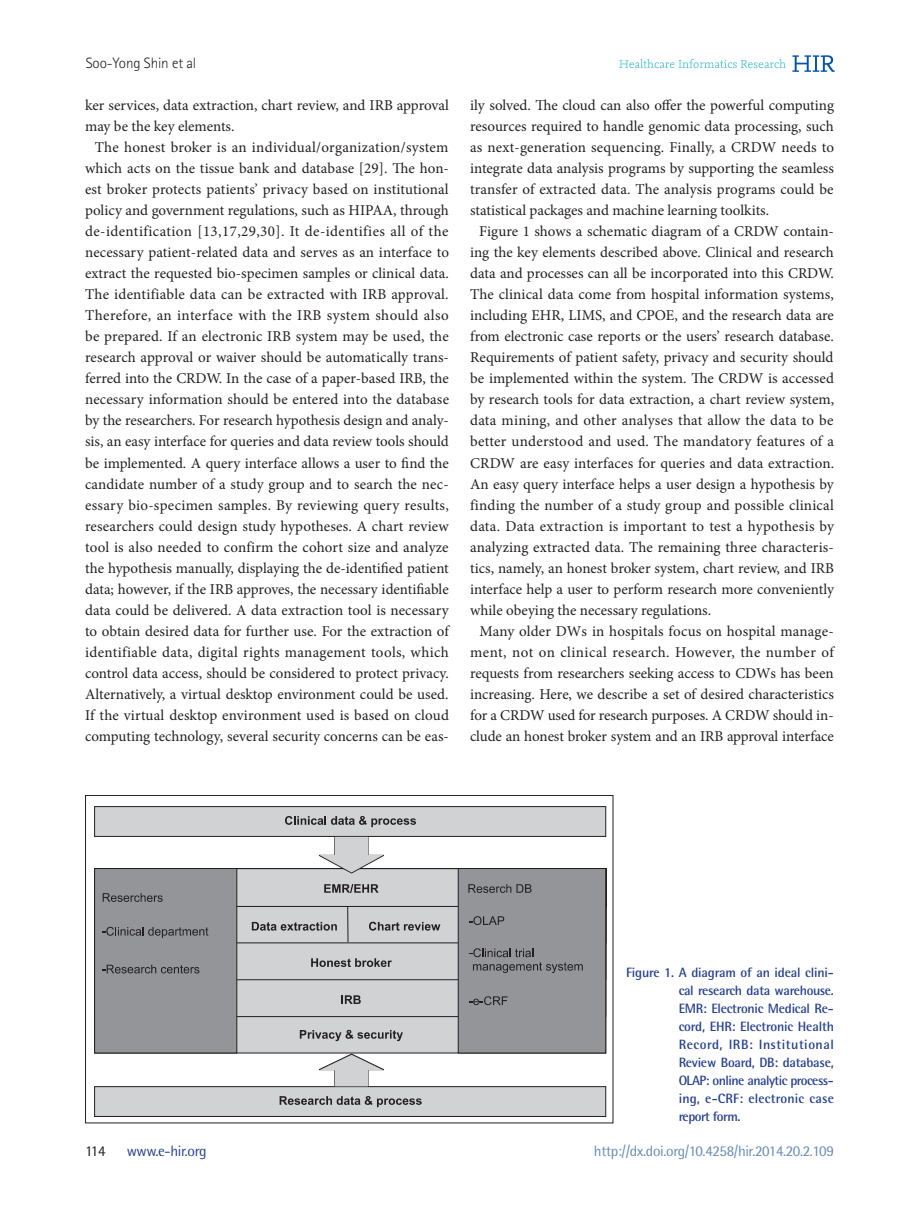
<style>
.page{position:relative;width:919px;height:1217px;background:#fff}
.page>*{position:absolute;margin:0;border:0;box-sizing:border-box;transform-origin:0 0}
.본문{font:15px/21px "Minion Pro";color:#231f20;text-align:justify}
.t1{font:15px "Rotis Semi Sans Std";letter-spacing:-.025em;color:#658ab5}
.t2{font:300 15px "Rotis Sans Serif Std";letter-spacing:-.01em;color:#231f20}
.t3{font:15px "Rotis Semi Sans Std";letter-spacing:-.025em;color:#253f8e}
.t4{font:15px "Rotis Semi Sans Std";color:#231f20}
.표제목{font:700 13.5px/18px "Rotis Semi Sans Std";letter-spacing:-.04em;color:#253f8e;text-align:justify}
</style>
<div class="page">
<svg style="left:792px;top:55px;width:42px;height:17px"></svg>
<svg style="left:619px;top:59px;width:166px;height:9px"></svg>
<div style="left:94px;top:1085px;width:512px;height:31px;background:#d1d2d4;border:1px solid #231f20"></div>
<div style="left:94px;top:867px;width:512px;height:186px;background:#d1d2d4"></div>
<div style="left:94px;top:806px;width:512px;height:30px;background:#d1d2d4;border:1px solid #231f20"></div>
<svg style="left:238px;top:867px;width:219px;height:150px"></svg>
<hr style="left:347px;top:906px;width:1px;height:36px;background:#231f20">
<svg style="left:317px;top:1053px;width:68px;height:32px"></svg>
<svg style="left:285px;top:816px;width:131px;height:10px"></svg>
<svg style="left:94px;top:867px;width:144px;height:186px;background:#8a8c8f"></svg>
<svg style="left:324px;top:883px;width:54px;height:9px"></svg>
<svg style="left:252px;top:921px;width:85px;height:9px"></svg>
<svg style="left:369px;top:921px;width:71px;height:9px"></svg>
<svg style="left:311px;top:958px;width:81px;height:8px"></svg>
<svg style="left:341px;top:995px;width:20px;height:8px"></svg>
<svg style="left:300px;top:1029px;width:103px;height:11px"></svg>
<svg style="left:279px;top:1096px;width:142px;height:10px"></svg>
<svg style="left:457px;top:867px;width:149px;height:186px;background:#8e8f92"></svg>
<svg style="left:318px;top:836px;width:67px;height:37px"></svg>
<p class="t2" style="left:86px;top:54px;width:112px">Soo-Yong Shin et al</p>
<p class="본문" style="left:85px;top:95px;width:365px">ker services, data extraction, chart review, and IRB approval may be the key elements.</p>
<p class="본문" style="left:85px;top:137px;width:365px;text-indent:10px">The honest broker is an individual/organization/system which acts on the tissue bank and database [29]. The hon&shy;est broker protects patients’ privacy based on institutional policy and government regulations, such as HIPAA, through de-identification [13,17,29,30]. It de-identifies all of the necessary patient-related data and serves as an interface to extract the requested bio-specimen samples or clinical data.<br>The identifiable data can be extracted with IRB approval.<br>Therefore, an interface with the IRB system should also be prepared. If an electronic IRB system may be used, the research approval or waiver should be automatically trans&shy;ferred into the CRDW. In the case of a paper-based IRB, the necessary information should be entered into the database by the researchers. For research hypothesis design and analy&shy;sis, an easy interface for queries and data review tools should be implemented. A query interface allows a user to find the candidate number of a study group and to search the nec&shy;essary bio-specimen samples. By reviewing query results, researchers could design study hypotheses. A chart review tool is also needed to confirm the cohort size and analyze the hypothesis manually, displaying the de-identified patient data; however, if the IRB approves, the necessary identifiable data could be delivered. A data extraction tool is necessary to obtain desired data for further use. For the extraction of identifiable data, digital rights management tools, which control data access, should be considered to protect privacy.<br>Alternatively, a virtual desktop environment could be used.<br>If the virtual desktop environment used is based on cloud computing technology, several security concerns can be eas-</p>
<p class="본문" style="left:470px;top:95px;width:365px">ily solved. The cloud can also offer the powerful computing resources required to handle genomic data processing, such as next-generation sequencing. Finally, a CRDW needs to integrate data analysis programs by supporting the seamless transfer of extracted data. The analysis programs could be statistical packages and machine learning toolkits.</p>
<p class="본문" style="left:470px;top:221px;width:365px;text-indent:9px">Figure 1 shows a schematic diagram of a CRDW contain&shy;ing the key elements described above. Clinical and research data and processes can all be incorporated into this CRDW.<br>The clinical data come from hospital information systems, including EHR, LIMS, and CPOE, and the research data are from electronic case reports or the users’ research database.<br>Requirements of patient safety, privacy and security should be implemented within the system. The CRDW is accessed by research tools for data extraction, a chart review system, data mining, and other analyses that allow the data to be better understood and used. The mandatory features of a CRDW are easy interfaces for queries and data extraction.<br>An easy query interface helps a user design a hypothesis by finding the number of a study group and possible clinical data. Data extraction is important to test a hypothesis by analyzing extracted data. The remaining three characteris&shy;tics, namely, an honest broker system, chart review, and IRB interface help a user to perform research more conveniently while obeying the necessary regulations.</p>
<p class="본문" style="left:470px;top:620px;width:365px;text-indent:9px">Many older DWs in hospitals focus on hospital manage&shy;ment, not on clinical research. However, the number of requests from researchers seeking access to CDWs has been increasing. Here, we describe a set of desired characteristics for a CRDW used for research purposes. A CRDW should in&shy;clude an honest broker system and an IRB approval interface</p>
<p class="t4" style="left:85px;top:1141px;width:22px">114</p>
<p class="t3" style="left:127px;top:1141px;width:81px">www.e-hir.org</p>
<p class="표제목" style="left:678px;top:963px;width:157px;text-indent:-52px">Figure 1. A diagram of an ideal clini&shy;cal research data warehouse.<br>EMR: Electronic Medical Re&shy;cord, EHR: Electronic Health Record, IRB: Institutional Review Board, DB: database, OLAP: online analytic process&shy;ing, e-CRF: electronic case report form.</p>
<p class="t1" style="left:594px;top:1141px;width:241px">http://dx.doi.org/10.4258/hir.2014.20.2.109</p>
</div>
